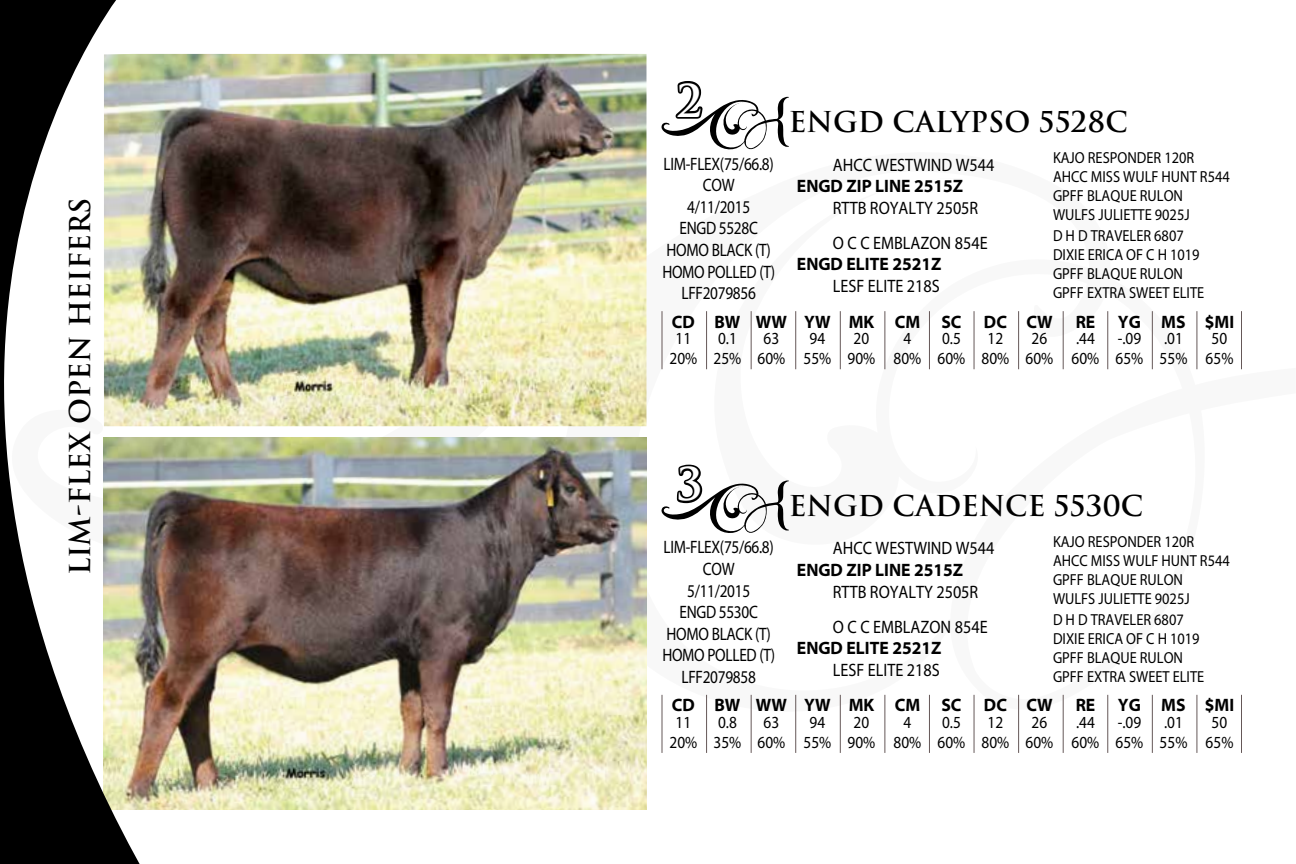
<style>
.page{position:relative;width:1296px;height:864px;background:#fff}
.page>*{position:absolute;margin:0;border:0;box-sizing:border-box;transform-origin:0 0}
.t1{font:700 44px "Trajan";color:#fff}
.t2{font:700 28px "Trajan";color:#000}
.t3{font:18px/21.6px "Myriad MM 400 600";letter-spacing:-.02em;color:#000;text-align:center;scale:.85 1}
.t4{font:18px "Myriad MM 400 600";color:#000;scale:.9 1}
.t5{font:18px "Myriad MM 700 700";color:#000;scale:.9 1}
.t6{font:17px/20.4px "Myriad MM 400 600";color:#000;scale:.9 1}
.t7{font:16px/19.2px "Myriad MM 400 600";color:#000;scale:.9 1}
</style>
<div class="page">
<img style="left:150px;top:54px;width:496px;height:372px">
<img style="left:150px;top:438px;width:496px;height:372px">
<svg style="left:0;top:0;width:150px;height:864px"></svg>
<svg style="left:661px;top:81px;width:128px;height:69px"></svg>
<hr style="left:662px;top:311px;width:1px;height:58px;background:#655858">
<hr style="left:706px;top:311px;width:1px;height:58px;background:#655858">
<hr style="left:751px;top:311px;width:1px;height:58px;background:#655858">
<hr style="left:795px;top:311px;width:1px;height:58px;background:#655858">
<hr style="left:840px;top:311px;width:1px;height:58px;background:#655858">
<hr style="left:884px;top:311px;width:1px;height:58px;background:#655858">
<hr style="left:929px;top:311px;width:1px;height:58px;background:#655858">
<hr style="left:974px;top:311px;width:1px;height:58px;background:#655858">
<hr style="left:1018px;top:311px;width:1px;height:58px;background:#655858">
<hr style="left:1063px;top:311px;width:1px;height:58px;background:#655858">
<hr style="left:1107px;top:311px;width:1px;height:58px;background:#655858">
<hr style="left:1152px;top:311px;width:1px;height:58px;background:#655858">
<hr style="left:1196px;top:311px;width:1px;height:58px;background:#655858">
<hr style="left:1241px;top:311px;width:1px;height:58px;background:#655858">
<svg style="left:661px;top:464px;width:128px;height:69px"></svg>
<hr style="left:662px;top:695px;width:1px;height:58px;background:#655858">
<hr style="left:706px;top:695px;width:1px;height:58px;background:#655858">
<hr style="left:751px;top:695px;width:1px;height:58px;background:#655858">
<hr style="left:795px;top:695px;width:1px;height:58px;background:#655858">
<hr style="left:840px;top:695px;width:1px;height:58px;background:#655858">
<hr style="left:884px;top:695px;width:1px;height:58px;background:#655858">
<hr style="left:929px;top:695px;width:1px;height:58px;background:#655858">
<hr style="left:974px;top:695px;width:1px;height:58px;background:#655858">
<hr style="left:1018px;top:695px;width:1px;height:58px;background:#655858">
<hr style="left:1063px;top:695px;width:1px;height:58px;background:#655858">
<hr style="left:1107px;top:695px;width:1px;height:58px;background:#655858">
<hr style="left:1152px;top:695px;width:1px;height:58px;background:#655858">
<hr style="left:1196px;top:695px;width:1px;height:58px;background:#655858">
<hr style="left:1241px;top:695px;width:1px;height:58px;background:#655858">
<h2 class="t2" style="left:62px;top:575px;width:379px;rotate:-90deg">Lim-Flex Open Heifers</h2>
<h1 class="t1" style="left:677px;top:73px;width:27px">2</h1>
<h2 class="t2" style="left:789px;top:105px;width:340px">ENGD CALYPSO 5528C</h2>
<p class="t3" style="left:662px;top:154px;width:134px">LIM-FLEX(75/66.8)<br>COW<br>4/11/2015<br>ENGD 5528C<br>HOMO BLACK (T)<br>HOMO POLLED (T)<br>LFF2079856</p>
<p class="t4" style="left:833px;top:156px;width:181px">AHCC WESTWIND W544</p>
<p class="t5" style="left:797px;top:178px;width:186px">ENGD ZIP LINE 2515Z</p>
<p class="t4" style="left:833px;top:199px;width:163px">RTTB ROYALTY 2505R</p>
<p class="t4" style="left:833px;top:234px;width:173px">O C C EMBLAZON 854E</p>
<p class="t5" style="left:797px;top:256px;width:162px">ENGD ELITE 2521Z</p>
<p class="t4" style="left:833px;top:277px;width:120px">LESF ELITE 218S</p>
<p class="t7" style="left:1053px;top:149px;width:198px">KAJO RESPONDER 120R<br>AHCC MISS WULF HUNT R544<br>GPFF BLAQUE RULON<br>WULFS JULIETTE 9025J</p>
<p class="t7" style="left:1053px;top:227px;width:170px">D H D TRAVELER 6807<br>DIXIE ERICA OF C H 1019<br>GPFF BLAQUE RULON<br>GPFF EXTRA SWEET ELITE</p>
<p class="t5" style="left:672px;top:313px;width:424px">CD BW WW YW MK CM SC DC CW</p>
<p class="t5" style="left:1076px;top:313px;width:23px">RE</p>
<p class="t5" style="left:1118px;top:313px;width:131px">YG MS $MI</p>
<p class="t6" style="left:676px;top:329px;width:19px">11</p>
<p class="t6" style="left:718px;top:329px;width:22px">0.1</p>
<p class="t6" style="left:764px;top:329px;width:19px">63</p>
<p class="t6" style="left:810px;top:329px;width:19px">94</p>
<p class="t6" style="left:854px;top:329px;width:19px">20</p>
<p class="t6" style="left:904px;top:329px;width:10px">4</p>
<p class="t6" style="left:942px;top:329px;width:22px">0.5</p>
<p class="t6" style="left:988px;top:329px;width:19px">12</p>
<p class="t6" style="left:1032px;top:329px;width:19px">26</p>
<p class="t6" style="left:1076px;top:329px;width:22px">.44</p>
<p class="t6" style="left:1118px;top:329px;width:28px">-.09</p>
<p class="t6" style="left:1164px;top:329px;width:22px">.01</p>
<p class="t6" style="left:670px;top:329px;width:628px;text-indent:542px">50<br>20% 25% 60% 55% 90% 80% 60% 80% 60% 60% 65% 55% 65%</p>
<h1 class="t1" style="left:677px;top:457px;width:27px">3</h1>
<p class="t3" style="left:662px;top:537px;width:134px">LIM-FLEX(75/66.8)<br>COW<br>5/11/2015<br>ENGD 5530C<br>HOMO BLACK (T)<br>HOMO POLLED (T)<br>LFF2079858</p>
<p class="t4" style="left:833px;top:540px;width:181px">AHCC WESTWIND W544</p>
<h2 class="t2" style="left:789px;top:488px;width:356px">ENGD CADENCE 5530C</h2>
<p class="t7" style="left:1053px;top:532px;width:198px">KAJO RESPONDER 120R<br>AHCC MISS WULF HUNT R544<br>GPFF BLAQUE RULON<br>WULFS JULIETTE 9025J</p>
<p class="t5" style="left:797px;top:561px;width:186px">ENGD ZIP LINE 2515Z</p>
<p class="t4" style="left:833px;top:583px;width:163px">RTTB ROYALTY 2505R</p>
<p class="t7" style="left:1053px;top:610px;width:170px">D H D TRAVELER 6807<br>DIXIE ERICA OF C H 1019<br>GPFF BLAQUE RULON<br>GPFF EXTRA SWEET ELITE</p>
<p class="t4" style="left:833px;top:618px;width:173px">O C C EMBLAZON 854E</p>
<p class="t5" style="left:797px;top:639px;width:162px">ENGD ELITE 2521Z</p>
<p class="t4" style="left:833px;top:661px;width:120px">LESF ELITE 218S</p>
<p class="t5" style="left:672px;top:696px;width:424px">CD BW WW YW MK CM SC DC CW</p>
<p class="t5" style="left:1076px;top:696px;width:23px">RE</p>
<p class="t5" style="left:1118px;top:696px;width:131px">YG MS $MI</p>
<p class="t6" style="left:676px;top:713px;width:19px">11</p>
<p class="t6" style="left:718px;top:713px;width:22px">0.8</p>
<p class="t6" style="left:764px;top:713px;width:19px">63</p>
<p class="t6" style="left:810px;top:713px;width:19px">94</p>
<p class="t6" style="left:854px;top:713px;width:19px">20</p>
<p class="t6" style="left:904px;top:713px;width:10px">4</p>
<p class="t6" style="left:942px;top:713px;width:22px">0.5</p>
<p class="t6" style="left:988px;top:713px;width:19px">12</p>
<p class="t6" style="left:1032px;top:713px;width:19px">26</p>
<p class="t6" style="left:1076px;top:713px;width:22px">.44</p>
<p class="t6" style="left:1118px;top:713px;width:28px">-.09</p>
<p class="t6" style="left:1164px;top:713px;width:22px">.01</p>
<p class="t6" style="left:670px;top:713px;width:628px;text-indent:542px">50<br>20% 35% 60% 55% 90% 80% 60% 80% 60% 60% 65% 55% 65%</p>
</div>
